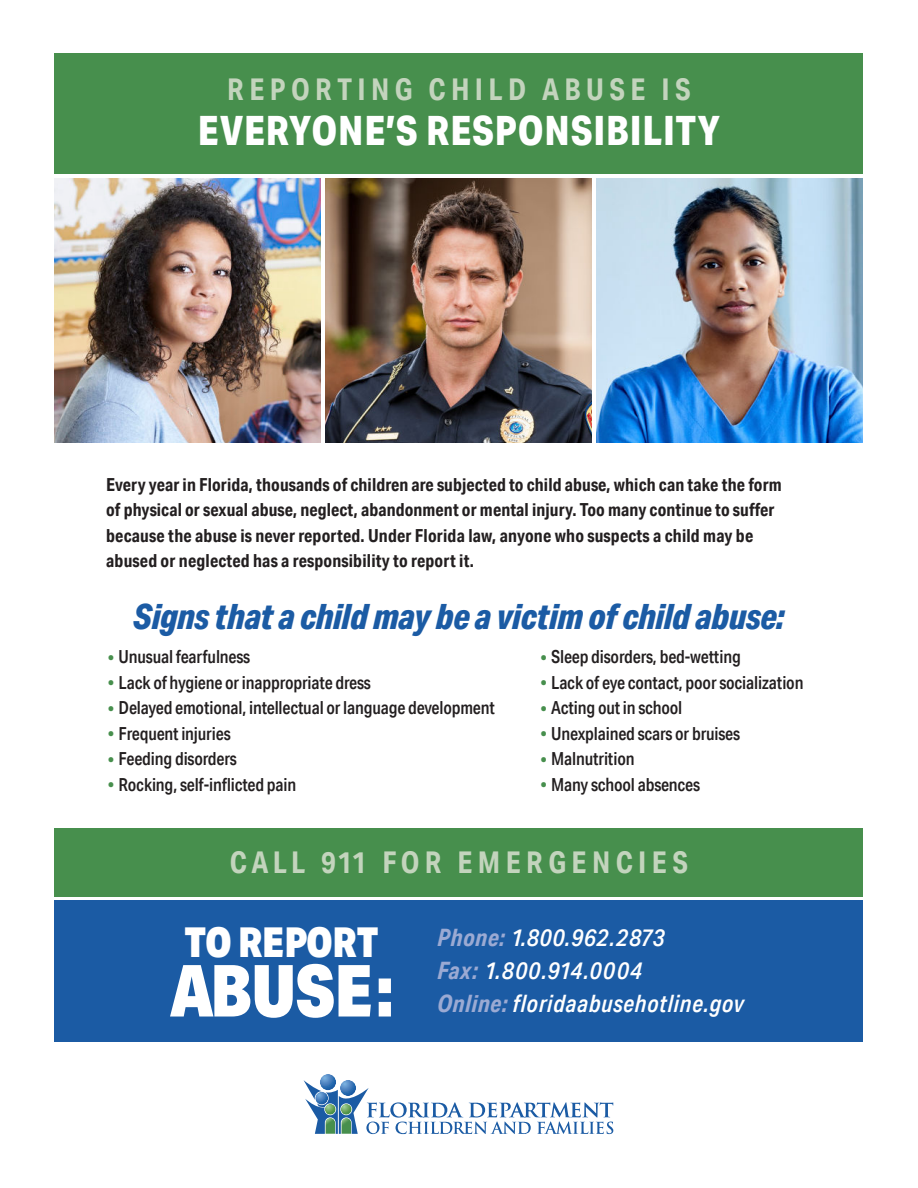
<style>
.page{position:relative;width:918px;height:1188px;background:#fff}
.page>*{position:absolute;margin:0;border:0;box-sizing:border-box;transform-origin:0 0}
.t1{font:900 72px "Aktiv Grotesk Cd";letter-spacing:-.01em;color:#fff}
.t2{font:900 41.25px "Aktiv Grotesk Cd";letter-spacing:-.01em;color:#fff}
.t3{font:800 40.5px "Aktiv Grotesk Cd";letter-spacing:.02em;color:#fff}
.t4{font:italic 800 34.8px "Aktiv Grotesk Cd";letter-spacing:-.005em;color:#1b5ba4}
.t5{font:700 30px "Aktiv Grotesk Cd";letter-spacing:.18em;color:#c3d4bd}
.t6{font:italic 500 24px/33px "Aktiv Grotesk Cd";letter-spacing:.025em;color:#fff}
.t7{font:500 18px "Aktiv Grotesk Cd";letter-spacing:-.01em;color:#231f20}
.t8{font:700 18px/25.5px "Aktiv Grotesk Cd";letter-spacing:.005em;color:#231f20}
.s1{color:#478f4d}
.s2{font-weight:700;color:#9baad3}
</style>
<div class="page">
<div style="left:54px;top:53px;width:809px;height:121px;background:#478f4d"></div>
<div style="left:54px;top:901px;width:809px;height:141px;background:#1b5ba4"></div>
<div style="left:54px;top:828px;width:809px;height:68px;background:#478f4d"></div>
<svg style="left:320px;top:1074px;width:16px;height:16px"></svg>
<svg style="left:304px;top:1080px;width:309px;height:54px"></svg>
<img style="left:325px;top:178px;width:267px;height:265px">
<img style="left:54px;top:178px;width:266px;height:265px">
<img style="left:597px;top:178px;width:266px;height:265px">
<h3 class="t5" style="left:227px;top:78px;width:465px">REPORTING CHILD ABUSE IS</h3>
<h3 class="t3" style="left:198px;top:108px;width:524px">EVERYONE’S RESPONSIBILITY</h3>
<p class="t8" style="left:106px;top:473px;width:677px">Every year in Florida, thousands of children are subjected to child abuse, which can take the form of physical or sexual abuse, neglect, abandonment or mental injury. Too many continue to suffer because the abuse is never reported. Under Florida law, anyone who suspects a child may be abused or neglected has a responsibility to report it.</p>
<h3 class="t4" style="left:133px;top:603px;width:653px">Signs that a child may be a victim of child abuse:</h3>
<p class="t7" style="left:108px;top:650px;width:143px"><span class="s1">•</span> Unusual fearfulness</p>
<p class="t7" style="left:108px;top:675px;width:264px"><span class="s1">•</span> Lack of hygiene or inappropriate dress</p>
<p class="t7" style="left:108px;top:701px;width:388px"><span class="s1">•</span> Delayed emotional, intellectual or language development</p>
<p class="t7" style="left:108px;top:726px;width:124px"><span class="s1">•</span> Frequent injuries</p>
<p class="t7" style="left:108px;top:752px;width:130px"><span class="s1">•</span> Feeding disorders</p>
<p class="t7" style="left:108px;top:773px;width:189px"><span class="s1">•</span> Rocking, self-inflicted pain</p>
<p class="t7" style="left:541px;top:650px;width:201px"><span class="s1">•</span> Sleep disorders, bed-wetting</p>
<p class="t7" style="left:541px;top:675px;width:264px"><span class="s1">•</span> Lack of eye contact, poor socialization</p>
<p class="t7" style="left:541px;top:701px;width:143px"><span class="s1">•</span> Acting out in school</p>
<p class="t7" style="left:541px;top:726px;width:201px"><span class="s1">•</span> Unexplained scars or bruises</p>
<p class="t7" style="left:541px;top:752px;width:95px"><span class="s1">•</span> Malnutrition</p>
<p class="t7" style="left:541px;top:777px;width:161px"><span class="s1">•</span> Many school absences</p>
<h3 class="t5" style="left:230px;top:851px;width:460px">CALL 911 FOR EMERGENCIES</h3>
<h2 class="t2" style="left:185px;top:918px;width:195px">TO REPORT</h2>
<h1 class="t1" style="left:170px;top:950px;width:225px">ABUSE:</h1>
<h3 class="t6" style="left:437px;top:923px;width:308px"><span class="s2">Phone:</span> 1.800.962.2873<br><span class="s2">Fax:</span> 1.800.914.0004<br><span class="s2">Online:</span> floridaabusehotline.gov</h3>
</div>
